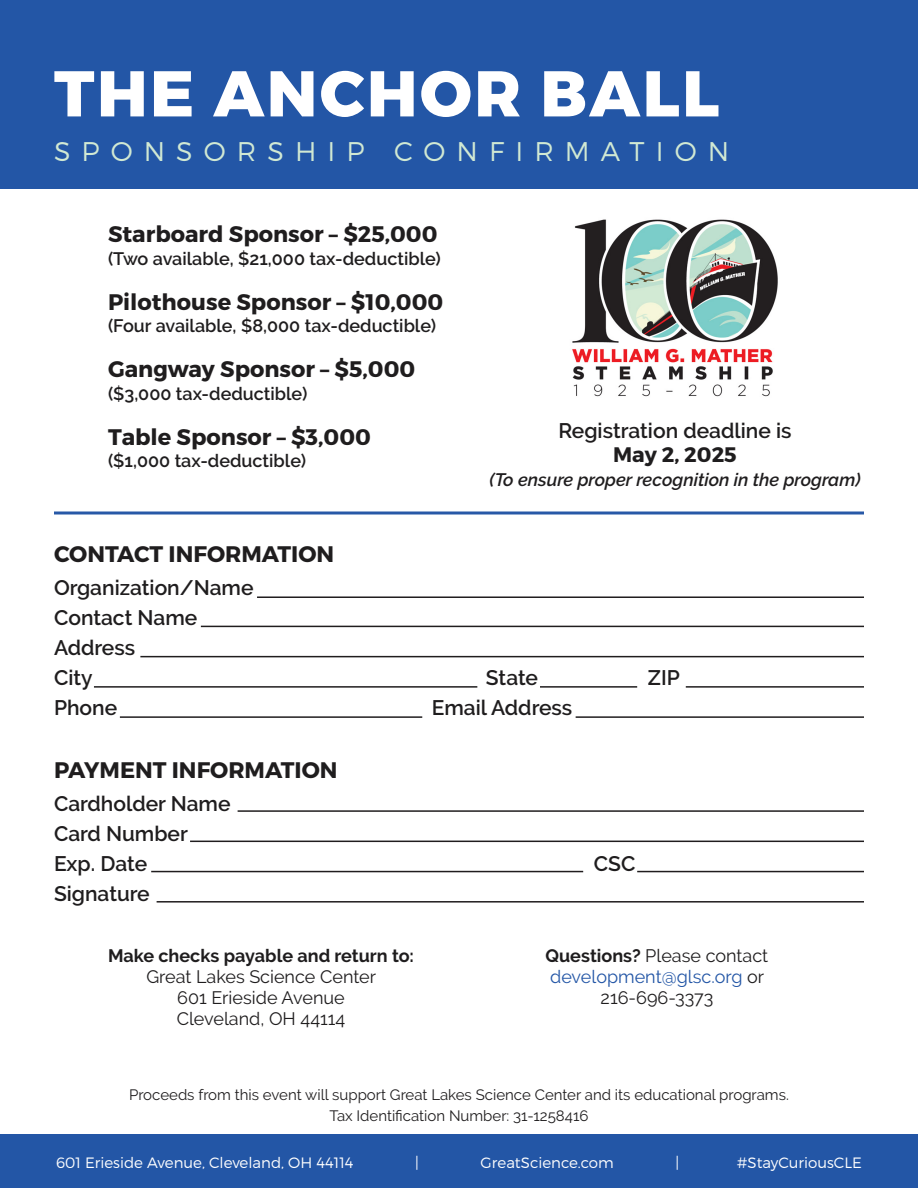
<style>
.page{position:relative;width:918px;height:1188px;background:#fff}
.page>*{position:absolute;margin:0;border:0;box-sizing:border-box;transform-origin:0 0}
.t1{font:800 64.5px "Montserrat";letter-spacing:.04em;color:#fff}
.t2{font:300 27px "Montserrat";letter-spacing:.41em;color:#d1e9d3}
.t3{font:700 22.5px "Montserrat";color:#1f1d1e}
.t4{font:600 21px "Raleway";color:#1f1d1e}
.t5{font:700 21px "Montserrat";color:#1f1d1e}
.t6{font:600 18px "Raleway";color:#1f1d1e}
.t7{font:18px "Raleway";color:#1f1d1e}
.t8{font:italic 600 18px "Raleway";color:#1f1d1e}
.t9{font:700 18px "Raleway";color:#1f1d1e}
.t10{font:18px "Raleway";color:#2356a6}
.t11{font:15px "Raleway";color:#1f1d1e}
.t12{font:300 15px "Montserrat";color:#fff}
.s1{font-weight:700}
.s2{color:#1f1d1e}
</style>
<div class="page">
<img style="left:572px;top:219px;width:206px;height:178px">
<div style="left:0;top:0;width:918px;height:189px;background:#2356a6"></div>
<div style="left:0;top:1134px;width:918px;height:54px;background:#2356a6"></div>
<hr style="left:54px;top:512px;width:810px;height:2px;background:#2758a7">
<hr style="left:257px;top:596px;width:607px;height:2px;background:#201d1e">
<hr style="left:201px;top:626px;width:663px;height:1px;background:#201d1e">
<hr style="left:140px;top:656px;width:724px;height:1px;background:#201d1e">
<hr style="left:94px;top:686px;width:383px;height:2px;background:#201d1e">
<hr style="left:576px;top:716px;width:288px;height:2px;background:#201d1e">
<hr style="left:120px;top:716px;width:302px;height:2px;background:#201d1e">
<hr style="left:540px;top:686px;width:97px;height:2px;background:#201d1e">
<hr style="left:686px;top:686px;width:178px;height:2px;background:#201d1e">
<hr style="left:238px;top:810px;width:626px;height:2px;background:#201d1e">
<hr style="left:190px;top:841px;width:674px;height:1px;background:#201d1e">
<hr style="left:637px;top:871px;width:227px;height:1px;background:#201d1e">
<hr style="left:151px;top:871px;width:432px;height:1px;background:#201d1e">
<hr style="left:157px;top:901px;width:707px;height:2px;background:#201d1e">
<p class="t1" style="left:54px;top:53px;width:667px">THE ANCHOR BALL</p>
<p class="t2" style="left:54px;top:135px;width:677px">SPONSORSHIP CONFIRMATION</p>
<p class="t3" style="left:108px;top:220px;width:331px">Starboard Sponsor – $25,000</p>
<p class="t6" style="left:108px;top:248px;width:334px">(Two available, $21,000 tax-deductible)</p>
<p class="t3" style="left:108px;top:288px;width:337px">Pilothouse Sponsor – $10,000</p>
<p class="t6" style="left:108px;top:315px;width:330px">(Four available, $8,000 tax-deductible)</p>
<p class="t3" style="left:108px;top:355px;width:309px">Gangway Sponsor – $5,000</p>
<p class="t6" style="left:108px;top:383px;width:201px">($3,000 tax-deductible)</p>
<p class="t3" style="left:108px;top:423px;width:265px">Table Sponsor – $3,000</p>
<p class="t6" style="left:108px;top:450px;width:200px">($1,000 tax-deductible)</p>
<p class="t4" style="left:558px;top:419px;width:235px">Registration deadline is</p>
<p class="t5" style="left:613px;top:442px;width:125px">May 2, 2025</p>
<p class="t8" style="left:489px;top:469px;width:373px">(To ensure proper recognition in the program)</p>
<p class="t3" style="left:54px;top:540px;width:282px">CONTACT INFORMATION</p>
<p class="t4" style="left:54px;top:575px;width:201px">Organization/Name</p>
<p class="t4" style="left:54px;top:605px;width:145px">Contact Name</p>
<p class="t4" style="left:54px;top:635px;width:83px">Address</p>
<p class="t4" style="left:54px;top:665px;width:40px">City</p>
<p class="t4" style="left:486px;top:665px;width:54px">State</p>
<p class="t4" style="left:648px;top:665px;width:34px">ZIP</p>
<p class="t4" style="left:54px;top:695px;width:65px">Phone</p>
<p class="t4" style="left:432px;top:695px;width:142px">Email Address</p>
<p class="t3" style="left:54px;top:756px;width:285px">PAYMENT INFORMATION</p>
<p class="t4" style="left:54px;top:791px;width:178px">Cardholder Name</p>
<p class="t4" style="left:54px;top:821px;width:135px">Card Number</p>
<p class="t4" style="left:54px;top:851px;width:95px">Exp. Date</p>
<p class="t4" style="left:594px;top:851px;width:43px">CSC</p>
<p class="t4" style="left:54px;top:881px;width:97px">Signature</p>
<p class="t9" style="left:108px;top:945px;width:308px">Make checks payable and return to:</p>
<p class="t7" style="left:146px;top:966px;width:231px">Great Lakes Science Center</p>
<p class="t7" style="left:177px;top:987px;width:169px">601 Erieside Avenue</p>
<p class="t7" style="left:177px;top:1008px;width:170px">Cleveland, OH 44114</p>
<p class="t7" style="left:546px;top:945px;width:224px"><span class="s1">Questions?</span> Please contact</p>
<p class="t10" style="left:550px;top:966px;width:216px">development@glsc.org <span class="s2">or</span></p>
<p class="t7" style="left:601px;top:987px;width:114px">216-696-3373</p>
<p class="t11" style="left:129px;top:1086px;width:661px">Proceeds from this event will support Great Lakes Science Center and its educational programs.</p>
<p class="t11" style="left:330px;top:1107px;width:260px">Tax Identification Number: 31-1258416</p>
<p class="t12" style="left:56px;top:1154px;width:299px">601 Erieside Avenue, Cleveland, OH 44114</p>
<p class="t12" style="left:415px;top:1154px;width:5px">|</p>
<p class="t12" style="left:481px;top:1154px;width:135px">GreatScience.com</p>
<p class="t12" style="left:676px;top:1154px;width:5px">|</p>
<p class="t12" style="left:737px;top:1154px;width:127px">#StayCuriousCLE</p>
</div>
